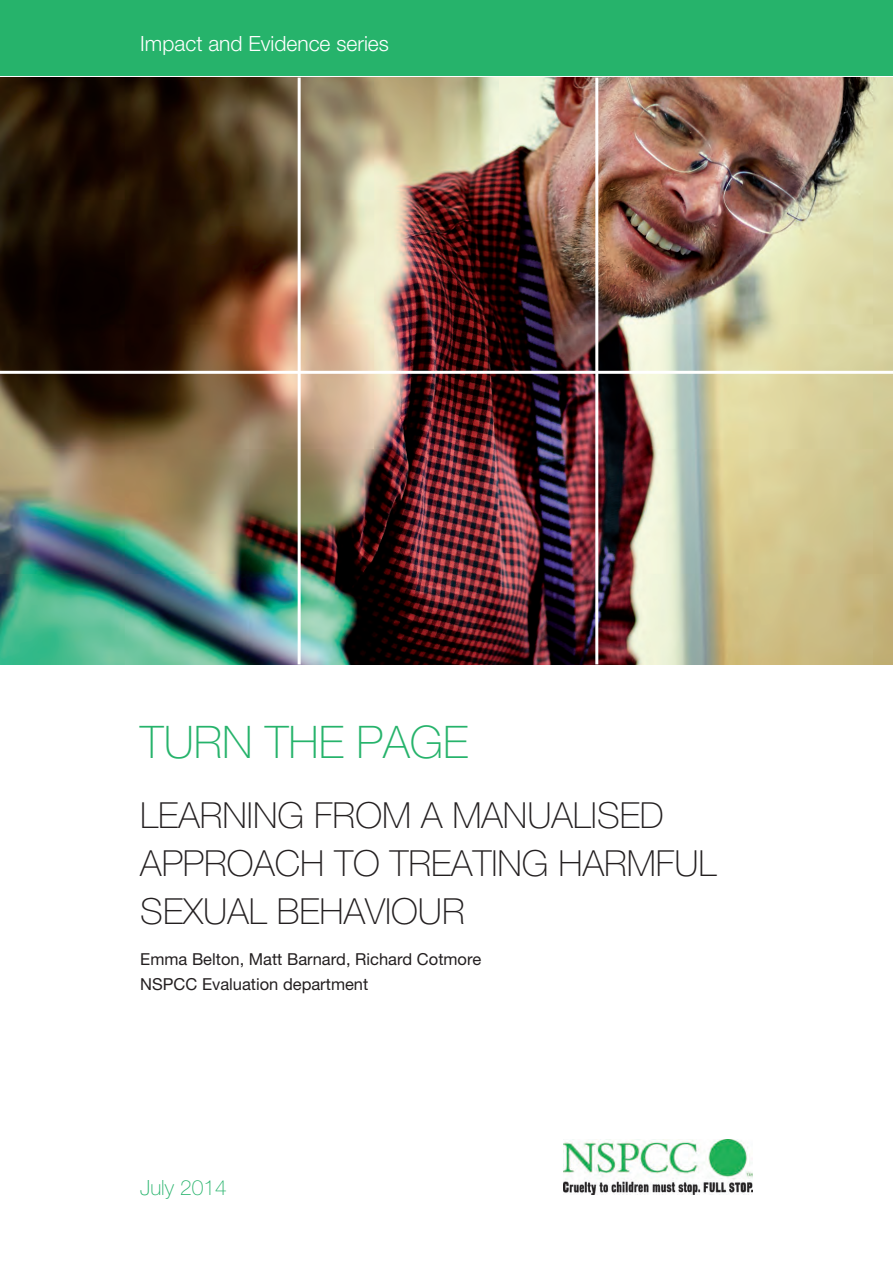
<style>
.page{position:relative;width:893px;height:1263px;background:#fff}
.page>*{position:absolute;margin:0;border:0;box-sizing:border-box;transform-origin:0 0}
.t1{font:100 45px "Helvetica Neue";color:#26b36b}
.t2{font:100 36px/48px "Helvetica Neue";color:#231f20}
.t3{font:300 21px "Helvetica Neue";color:#fff}
.t4{font:100 21px "Helvetica Neue";color:#26b36b}
.t5{font:16.5px/24.8px "Helvetica Neue";color:#231f20}
</style>
<div class="page">
<img style="left:0;top:78px;width:893px;height:586px">
<img style="left:564px;top:1140px;width:189px;height:55px">
<hr style="left:298px;top:78px;width:3px;height:586px;background:#fff">
<hr style="left:595px;top:78px;width:3px;height:586px;background:#fff">
<hr style="left:0;top:371px;width:893px;height:3px;background:#fff">
<div style="left:1px;top:0;width:892px;height:75px;background:#26b36b"></div>
<p class="t3" style="left:140px;top:30px;width:250px">Impact and Evidence series</p>
<p class="t1" style="left:140px;top:717px;width:330px">TURN THE PAGE</p>
<p class="t2" style="left:140px;top:791px;width:566px">LEARNING FROM A MANUALISED<br>APPROACH TO TREATING HARMFUL<br>SEXUAL BEHAVIOUR</p>
<p class="t5" style="left:140px;top:947px;width:343px">Emma Belton, Matt Barnard, Richard Cotmore<br>NSPCC Evaluation department</p>
<p class="t4" style="left:140px;top:1176px;width:88px">JULY 2014</p>
</div>
